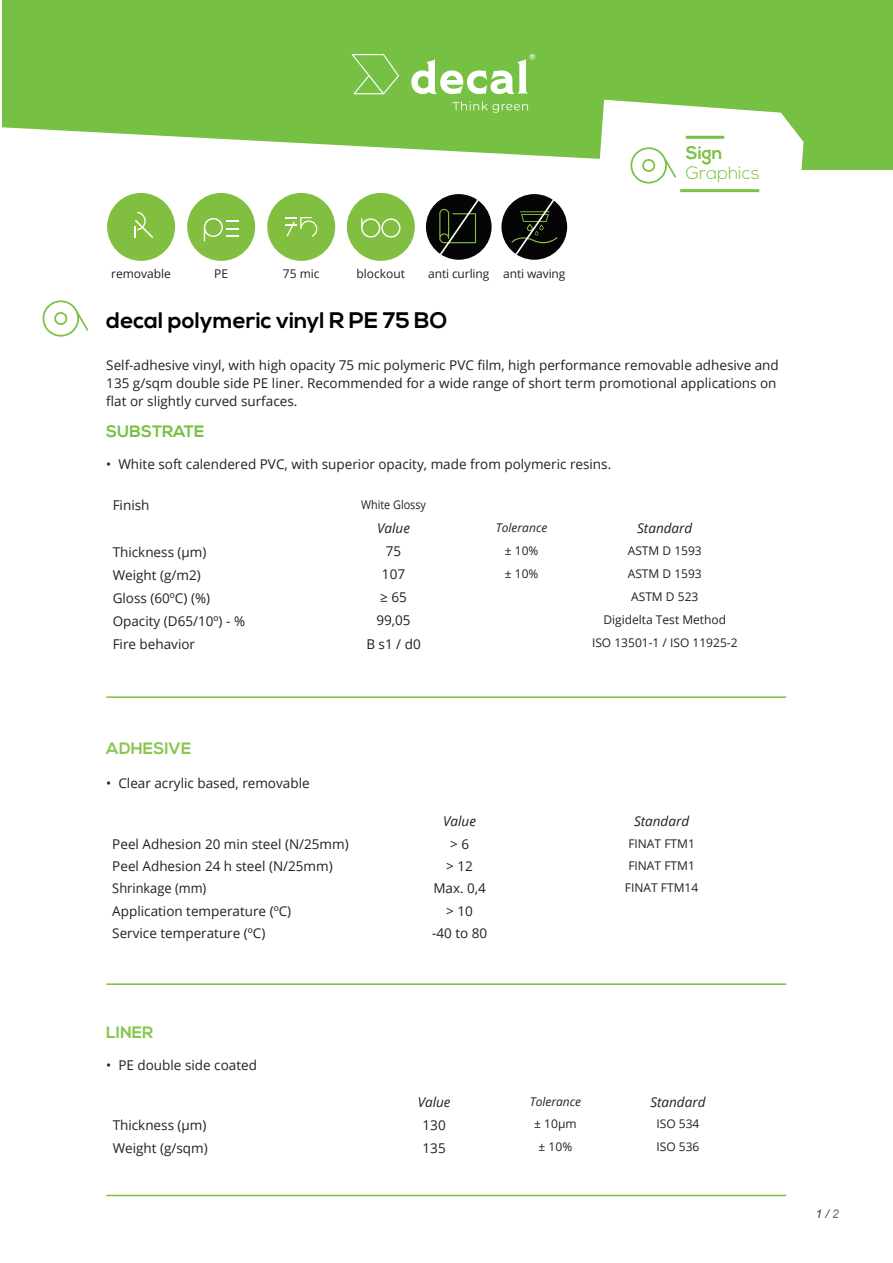
<style>
.page{position:relative;width:893px;height:1263px;background:#fff}
.page>*{position:absolute;margin:0;border:0;box-sizing:border-box;transform-origin:0 0}
.t1{font:700 22.5px "Nexa";color:#000}
.t2{font:300 18px "Nexa";color:#7cc142}
.t3{font:700 18px "Nexa";color:#7cc142}
.t4{font:700 16.5px "Nexa";color:#88c650}
.t5{font:700 16.5px "Nexa";color:#76c043}
.t6{font:13.5px/18px "Open Sans";color:#231f20}
.t7{font:italic 13.5px "Open Sans";color:#231f20}
.t8{font:13.5px "Open Sans";color:#231f20;scale:.95 1}
.t9{font:12px "Open Sans";color:#231f20}
.t10{font:italic 12px "Open Sans";color:#231f20}
.t11{font:12px "Open Sans";color:#231f20;scale:.9 1}
.t12{font:italic 12px "Arial";color:#3e3e3f}
.s1{color:#6c6d70}
</style>
<div class="page">
<div style="left:3px;top:0;width:889px;height:169px;background:#76c043"></div>
<svg style="left:602px;top:100px;width:201px;height:70px;fill:#fff"></svg>
<svg style="left:2px;top:127px;width:775px;height:70px;fill:#fff"></svg>
<svg style="left:686px;top:136px;width:38px;height:3px"></svg>
<svg style="left:630px;top:147px;width:129px;height:45px"></svg>
<svg style="left:452px;top:101px;width:76px;height:12px"></svg>
<svg style="left:352px;top:54px;width:47px;height:40px"></svg>
<svg style="left:411px;top:54px;width:124px;height:40px"></svg>
<hr style="left:106px;top:696px;width:680px;height:2px;background:#7bc142">
<hr style="left:106px;top:983px;width:680px;height:2px;background:#7bc142">
<hr style="left:106px;top:1195px;width:680px;height:1px;background:#7bc142">
<svg style="left:42px;top:300px;width:46px;height:37px"></svg>
<div style="left:267px;top:193px;width:68px;height:68px;background:#82be40;border-radius:50%"></div>
<svg style="left:285px;top:217px;width:33px;height:20px"></svg>
<div style="left:187px;top:193px;width:68px;height:68px;background:#82be40;border-radius:50%"></div>
<svg style="left:204px;top:218px;width:34px;height:23px"></svg>
<div style="left:347px;top:193px;width:68px;height:68px;background:#82be40;border-radius:50%"></div>
<svg style="left:361px;top:218px;width:40px;height:20px"></svg>
<div style="left:107px;top:193px;width:68px;height:68px;background:#82be40;border-radius:50%"></div>
<svg style="left:135px;top:212px;width:18px;height:26px"></svg>
<div style="left:426px;top:194px;width:66px;height:66px;background:#040504;border-radius:50%"></div>
<svg style="left:439px;top:197px;width:42px;height:60px"></svg>
<div style="left:501px;top:194px;width:66px;height:66px;background:#040504;border-radius:50%"></div>
<svg style="left:511px;top:197px;width:46px;height:60px"></svg>
<p class="t9" style="left:111px;top:265px;width:61px">removable</p>
<p class="t9" style="left:214px;top:265px;width:15px">PE</p>
<p class="t9" style="left:283px;top:265px;width:38px">75 mic</p>
<p class="t9" style="left:357px;top:265px;width:50px">blockout</p>
<p class="t9" style="left:428px;top:265px;width:139px">anti curling anti waving</p>
<h1 class="t1" style="left:106px;top:307px;width:343px">decal polymeric vinyl R PE 75 BO</h1>
<h2 class="t3" style="left:686px;top:143px;width:38px">Sign</h2>
<h2 class="t2" style="left:686px;top:162px;width:75px">Graphics</h2>
<p class="t6" style="left:106px;top:355px;width:674px">Self-adhesive vinyl, with high opacity 75 mic polymeric PVC film, high performance removable adhesive and<br>135 g/sqm double side PE liner. Recommended for a wide range of short term promotional applications on flat or slightly curved surfaces.</p>
<p class="t5" style="left:106px;top:422px;width:100px">SUBSTRATE</p>
<p class="t6" style="left:106px;top:455px;width:506px">• White soft calendered PVC, with superior opacity, made from polymeric resins.</p>
<p class="t6" style="left:113px;top:496px;width:38px">Finish</p>
<p class="t11" style="left:361px;top:496px;width:74px">White Glossy</p>
<p class="t7" style="left:377px;top:519px;width:34px">Value</p>
<p class="t10" style="left:496px;top:519px;width:53px">Tolerance</p>
<p class="t7" style="left:637px;top:519px;width:57px">Standard</p>
<p class="t6" style="left:113px;top:542px;width:95px">Thickness (µm)</p>
<p class="t6" style="left:386px;top:542px;width:17px">75</p>
<p class="t9" style="left:505px;top:542px;width:35px">± 10%</p>
<p class="t9" style="left:628px;top:542px;width:76px">ASTM D 1593</p>
<p class="t6" style="left:113px;top:565px;width:90px">Weight (g/m2)</p>
<p class="t6" style="left:382px;top:565px;width:25px">107</p>
<p class="t9" style="left:505px;top:565px;width:35px">± 10%</p>
<p class="t9" style="left:628px;top:565px;width:76px">ASTM D 1593</p>
<p class="t6" style="left:113px;top:588px;width:99px">Gloss (60ºC) (%)</p>
<p class="t6" style="left:380px;top:588px;width:28px">≥ 65</p>
<p class="t9" style="left:631px;top:589px;width:69px">ASTM D 523</p>
<p class="t6" style="left:113px;top:612px;width:134px">Opacity (D65/10º) - %</p>
<p class="t6" style="left:376px;top:611px;width:36px">99,05</p>
<p class="t9" style="left:603px;top:612px;width:124px">Digidelta Test Method</p>
<p class="t6" style="left:113px;top:635px;width:84px">Fire behavior</p>
<p class="t6" style="left:366px;top:634px;width:56px">B s1 / d0</p>
<p class="t9" style="left:592px;top:635px;width:147px">ISO 13501-1 / ISO 11925-2</p>
<p class="t4" style="left:106px;top:738px;width:87px">ADHESIVE</p>
<p class="t6" style="left:106px;top:774px;width:205px">• Clear acrylic based, removable</p>
<p class="t7" style="left:443px;top:812px;width:34px">Value</p>
<p class="t7" style="left:634px;top:812px;width:57px">Standard</p>
<p class="t6" style="left:112px;top:834px;width:238px">Peel Adhesion 20 min steel (N/25mm)</p>
<p class="t6" style="left:450px;top:834px;width:20px">&gt; 6</p>
<p class="t9" style="left:628px;top:835px;width:68px">FINAT FTM1</p>
<p class="t6" style="left:112px;top:857px;width:222px">Peel Adhesion 24 h steel (N/25mm)</p>
<p class="t6" style="left:446px;top:857px;width:28px">&gt; 12</p>
<p class="t9" style="left:628px;top:857px;width:68px">FINAT FTM1</p>
<p class="t8" style="left:112px;top:879px;width:101px">Shrinkage (mm)</p>
<p class="t6" style="left:433px;top:879px;width:54px">Max. 0,4</p>
<p class="t9" style="left:625px;top:880px;width:75px">FINAT FTM14</p>
<p class="t6" style="left:112px;top:901px;width:180px">Application temperature (ºC)</p>
<p class="t6" style="left:446px;top:901px;width:28px">&gt; 10</p>
<p class="t6" style="left:112px;top:924px;width:155px">Service temperature (ºC)</p>
<p class="t6" style="left:432px;top:924px;width:57px">-40 to 80</p>
<p class="t4" style="left:106px;top:1023px;width:49px">LINER</p>
<p class="t6" style="left:106px;top:1056px;width:152px">• PE double side coated</p>
<p class="t7" style="left:418px;top:1093px;width:34px">Value</p>
<p class="t10" style="left:530px;top:1093px;width:53px">Tolerance</p>
<p class="t7" style="left:650px;top:1093px;width:57px">Standard</p>
<p class="t6" style="left:113px;top:1115px;width:95px">Thickness (µm)</p>
<p class="t6" style="left:423px;top:1115px;width:25px">130</p>
<p class="t9" style="left:534px;top:1116px;width:44px">± 10µm</p>
<p class="t9" style="left:656px;top:1116px;width:44px">ISO 534</p>
<p class="t6" style="left:113px;top:1139px;width:97px">Weight (g/sqm)</p>
<p class="t6" style="left:423px;top:1138px;width:25px">135</p>
<p class="t9" style="left:539px;top:1139px;width:35px">± 10%</p>
<p class="t9" style="left:656px;top:1139px;width:44px">ISO 536</p>
<p class="t12" style="left:816px;top:1206px;width:25px">1 / <span class="s1">2</span></p>
</div>
